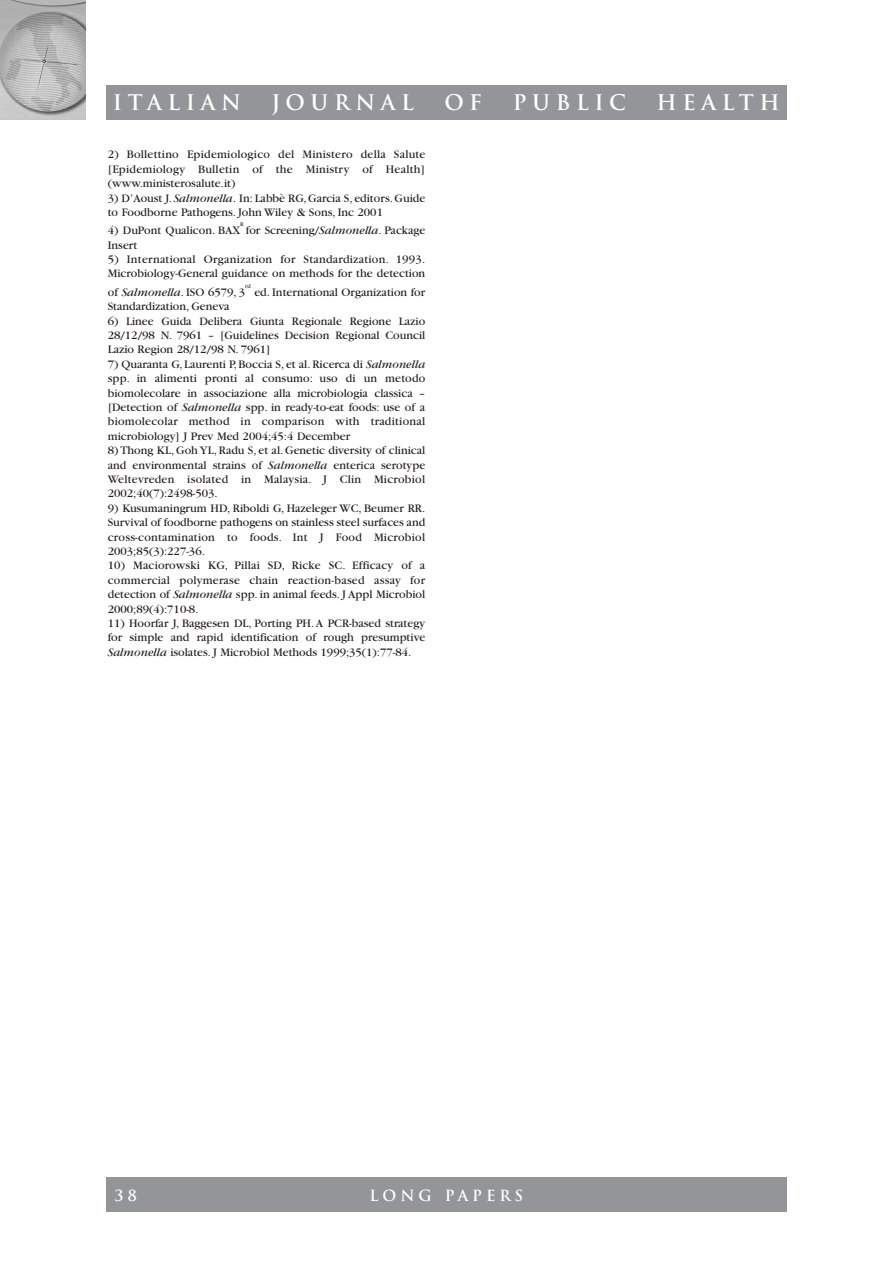
<style>
.page{position:relative;width:893px;height:1263px;background:#fff}
.page>*{position:absolute;margin:0;border:0;box-sizing:border-box;transform-origin:0 0}
.t1{font:700 21px "Trajan";letter-spacing:.265em;color:#fff}
.t2{font:700 15px "Trajan";letter-spacing:.26em;color:#fff}
.t3{font:12px/14.4px "Garamond";color:#231f20;text-align:justify}
.t4{font:6px "Garamond";color:#231f20}
.s1{font-style:italic}
</style>
<div class="page">
<div style="left:106px;top:85px;width:681px;height:34px;background:#939598"></div>
<img style="left:0;top:0;width:85px;height:119px">
<div style="left:106px;top:1178px;width:681px;height:34px;background:#939598"></div>
<h1 class="t1" style="left:113px;top:90px;width:130px">ITALIAN</h1>
<h1 class="t1" style="left:271px;top:90px;width:144px">JOURNAL</h1>
<h1 class="t1" style="left:444px;top:90px;width:39px">O F</h1>
<h1 class="t1" style="left:513px;top:90px;width:115px">PUBLIC</h1>
<h1 class="t1" style="left:657px;top:90px;width:125px">HEALTH</h1>
<p class="t3" style="left:108px;top:148px;width:319px">2) Bollettino Epidemiologico del Ministero della Salute [Epidemiology Bulletin of the Ministry of Health] (www.ministerosalute.it)</p>
<p class="t3" style="left:108px;top:192px;width:319px">3) D’Aoust J. <span class="s1">Salmonella</span>. In: Labbè RG, Garcia S, editors. Guide to Foodborne Pathogens. John Wiley &amp; Sons, Inc 2001</p>
<p class="t3" style="left:108px;top:224px;width:134px">4) DuPont Qualicon. BAX</p>
<p class="t4" style="left:240px;top:222px;width:5px">R</p>
<p class="t3" style="left:246px;top:224px;width:181px">for Screening/<span class="s1">Salmonella</span>. Package</p>
<p class="t3" style="left:108px;top:239px;width:31px">Insert</p>
<p class="t3" style="left:108px;top:253px;width:319px">5) International Organization for Standardization. 1993.<br>Microbiology-General guidance on methods for the detection</p>
<p class="t3" style="left:108px;top:286px;width:139px">of <span class="s1">Salmonella</span>. ISO 6579, 3</p>
<p class="t4" style="left:245px;top:284px;width:7px">rd</p>
<p class="t3" style="left:254px;top:286px;width:172px">ed. International Organization for</p>
<p class="t3" style="left:108px;top:300px;width:123px">Standardization, Geneva</p>
<p class="t3" style="left:108px;top:315px;width:319px">6) Linee Guida Delibera Giunta Regionale Regione Lazio 28/12/98 N. 7961 – [Guidelines Decision Regional Council Lazio Region 28/12/98 N. 7961]</p>
<p class="t3" style="left:108px;top:358px;width:319px">7) Quaranta G, Laurenti P, Boccia S, et al. Ricerca di <span class="s1">Salmonella </span>spp. in alimenti pronti al consumo: uso di un metodo biomolecolare in associazione alla microbiologia classica – [Detection of <span class="s1">Salmonella</span> spp. in ready-to-eat foods: use of a biomolecolar method in comparison with traditional microbiology] J Prev Med 2004;45:4 December</p>
<p class="t3" style="left:108px;top:444px;width:319px">8) Thong KL, Goh YL, Radu S, et al. Genetic diversity of clinical and environmental strains of <span class="s1">Salmonella</span> enterica serotype Weltevreden isolated in Malaysia. J Clin Microbiol 2002;40(7):2498-503.</p>
<p class="t3" style="left:108px;top:502px;width:319px">9) Kusumaningrum HD, Riboldi G, Hazeleger WC, Beumer RR.<br>Survival of foodborne pathogens on stainless steel surfaces and cross-contamination to foods. Int J Food Microbiol 2003;85(3):227-36.</p>
<p class="t3" style="left:108px;top:560px;width:319px">10) Maciorowski KG, Pillai SD, Ricke SC. Efficacy of a commercial polymerase chain reaction-based assay for detection of <span class="s1">Salmonella</span> spp. in animal feeds. J Appl Microbiol 2000;89(4):710-8.</p>
<p class="t3" style="left:108px;top:617px;width:319px">11) Hoorfar J, Baggesen DL, Porting PH. A PCR-based strategy for simple and rapid identification of rough presumptive <span class="s1">Salmonella</span> isolates. J Microbiol Methods 1999;35(1):77-84.</p>
<p class="t2" style="left:115px;top:1186px;width:24px">3 8</p>
<p class="t2" style="left:370px;top:1186px;width:155px">LONG PAPERS</p>
</div>
